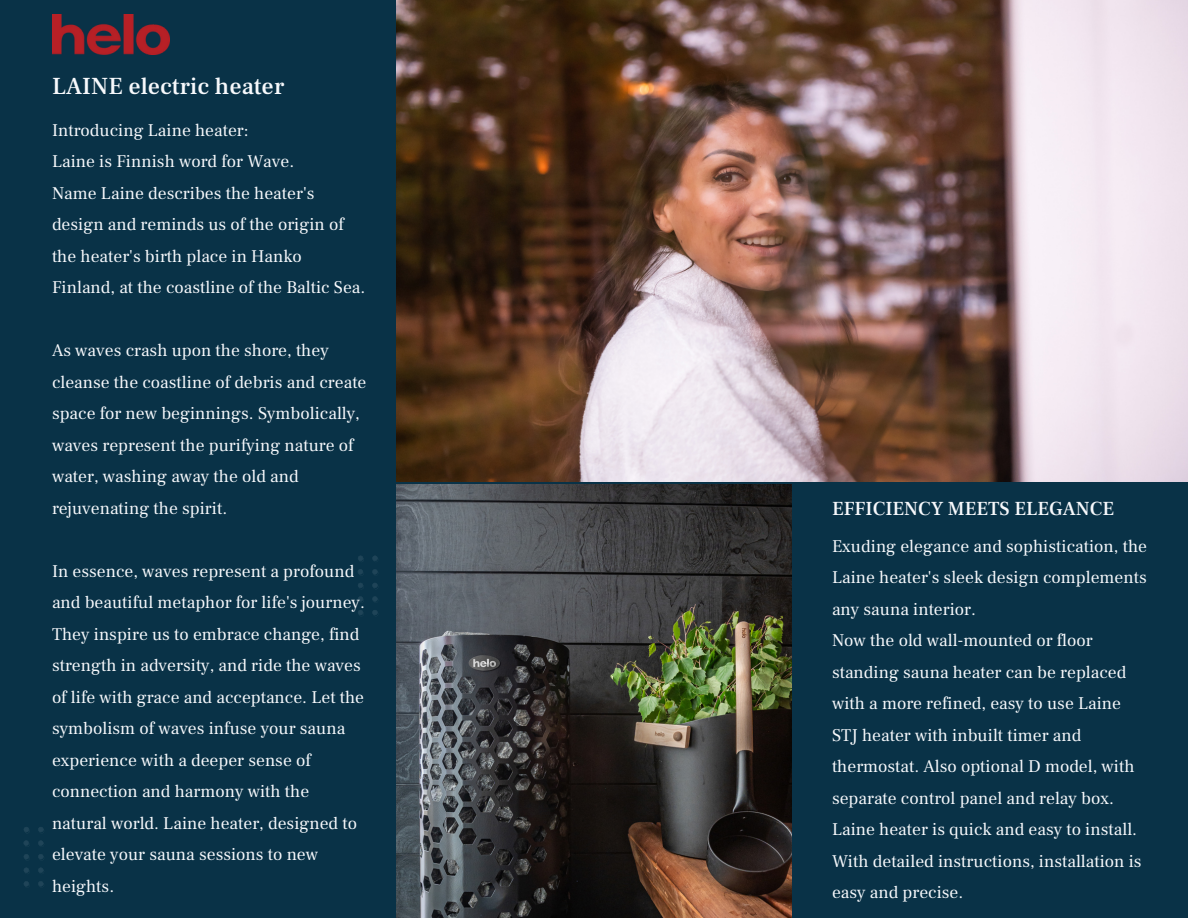
<style>
.page{position:relative;width:1188px;height:918px;background:#093247}
.page>*{position:absolute;margin:0;border:0;box-sizing:border-box;transform-origin:0 0}
.t1{font:500 24px "Frank Ruhl Libre";color:#f7f9fc}
.t2{font:500 19.5px "Frank Ruhl Libre";color:#f7f9fc}
.t3{font:17.55px/31.5px "Frank Ruhl Libre";color:#f7f9fc}
</style>
<div class="page">
<svg style="left:23px;top:827px;width:21px;height:60px"></svg>
<svg style="left:358px;top:556px;width:20px;height:59px"></svg>
<img style="left:396px;top:0;width:792px;height:482px">
<img style="left:52px;top:15px;width:117px;height:39px">
<img style="left:396px;top:485px;width:396px;height:433px">
<p class="t1" style="left:52px;top:71px;width:234px">LAINE electric heater</p>
<p class="t3" style="left:52px;top:114px;width:198px">Introducing Laine heater:</p>
<p class="t3" style="left:52px;top:146px;width:244px">Laine is Finnish word for Wave.</p>
<p class="t3" style="left:52px;top:177px;width:315px">Name Laine describes the heater's design and reminds us of the origin of the heater's birth place in Hanko Finland, at the coastline of the Baltic Sea.</p>
<p class="t3" style="left:52px;top:335px;width:316px">As waves crash upon the shore, they cleanse the coastline of debris and create space for new beginnings. Symbolically, waves represent the purifying nature of water, washing away the old and rejuvenating the spirit.</p>
<p class="t3" style="left:52px;top:555px;width:314px">In essence, waves represent a profound and beautiful metaphor for life's journey.<br>They inspire us to embrace change, find strength in adversity, and ride the waves of life with grace and acceptance. Let the symbolism of waves infuse your sauna experience with a deeper sense of connection and harmony with the natural world. Laine heater, designed to elevate your sauna sessions to new heights.</p>
<p class="t2" style="left:832px;top:497px;width:284px">EFFICIENCY MEETS ELEGANCE</p>
<p class="t3" style="left:832px;top:530px;width:317px;text-align:justify">Exuding elegance and sophistication, the Laine heater's sleek design complements any sauna interior.</p>
<p class="t3" style="left:832px;top:625px;width:311px">Now the old wall-mounted or floor standing sauna heater can be replaced with a more refined, easy to use Laine STJ heater with inbuilt timer and thermostat. Also optional D model, with separate control panel and relay box.<br>Laine heater is quick and easy to install.<br>With detailed instructions, installation is easy and precise.</p>
</div>
